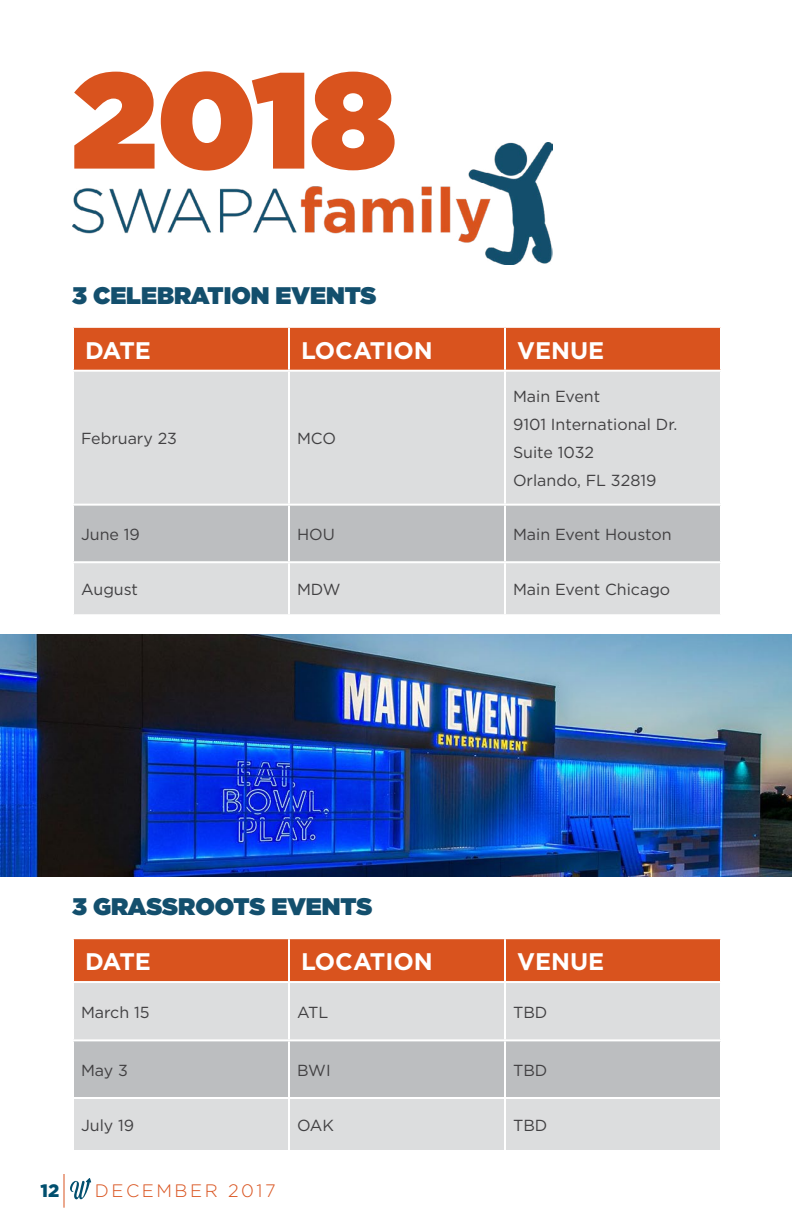
<style>
.page{position:relative;width:792px;height:1224px;background:#fff}
.page>*{position:absolute;margin:0;border:0;box-sizing:border-box;transform-origin:0 0}
.t1{font:900 24px "Gotham";color:#134f6d}
.t2{font:700 24px "Gotham";color:#fff}
.t3{font:300 18px "Gotham";letter-spacing:.14em;color:#d9531e}
.t4{font:900 18px "Gotham";color:#014f6e}
.t5{font:16px/28px "Gotham";color:#414042}
</style>
<div class="page">
<svg style="left:70px;top:1178px;width:21px;height:21px"></svg>
<hr style="left:64px;top:1174px;width:1px;height:34px;background:#d9531e">
<svg style="left:74px;top:71px;width:321px;height:72px"></svg>
<img style="left:72px;top:143px;width:480px;height:122px">
<div style="left:74px;top:328px;width:646px;height:42px;background:#d9531e"></div>
<div style="left:74px;top:372px;width:646px;height:242px;background:#dcddde"></div>
<div style="left:74px;top:506px;width:646px;height:55px;background:#bcbec0"></div>
<hr style="left:288px;top:328px;width:2px;height:42px;background:#fff">
<hr style="left:504px;top:328px;width:2px;height:42px;background:#fff">
<hr style="left:288px;top:372px;width:2px;height:132px;background:#fff">
<hr style="left:504px;top:372px;width:2px;height:132px;background:#fff">
<hr style="left:72px;top:504px;width:217px;height:2px;background:#fff">
<hr style="left:289px;top:504px;width:216px;height:2px;background:#fff">
<hr style="left:288px;top:506px;width:2px;height:55px;background:#fff">
<hr style="left:505px;top:504px;width:217px;height:2px;background:#fff">
<hr style="left:504px;top:506px;width:2px;height:55px;background:#fff">
<hr style="left:72px;top:561px;width:217px;height:2px;background:#fff">
<hr style="left:289px;top:561px;width:216px;height:2px;background:#fff">
<hr style="left:288px;top:563px;width:2px;height:51px;background:#fff">
<hr style="left:505px;top:561px;width:217px;height:2px;background:#fff">
<hr style="left:504px;top:563px;width:2px;height:51px;background:#fff">
<div style="left:74px;top:939px;width:646px;height:42px;background:#d9531e"></div>
<div style="left:74px;top:983px;width:646px;height:167px;background:#dcddde"></div>
<div style="left:74px;top:1041px;width:646px;height:56px;background:#bcbec0"></div>
<hr style="left:288px;top:939px;width:2px;height:42px;background:#fff">
<hr style="left:504px;top:939px;width:2px;height:42px;background:#fff">
<hr style="left:288px;top:983px;width:2px;height:56px;background:#fff">
<hr style="left:504px;top:983px;width:2px;height:56px;background:#fff">
<hr style="left:72px;top:1039px;width:217px;height:2px;background:#fff">
<hr style="left:289px;top:1039px;width:216px;height:2px;background:#fff">
<hr style="left:288px;top:1041px;width:2px;height:56px;background:#fff">
<hr style="left:505px;top:1039px;width:217px;height:2px;background:#fff">
<hr style="left:504px;top:1041px;width:2px;height:56px;background:#fff">
<hr style="left:72px;top:1097px;width:217px;height:2px;background:#fff">
<hr style="left:289px;top:1097px;width:216px;height:2px;background:#fff">
<hr style="left:288px;top:1099px;width:2px;height:51px;background:#fff">
<hr style="left:505px;top:1097px;width:217px;height:2px;background:#fff">
<hr style="left:504px;top:1099px;width:2px;height:51px;background:#fff">
<img style="left:0;top:634px;width:792px;height:242px">
<h1 class="t1" style="left:72px;top:282px;width:306px">3 CELEBRATION EVENTS</h1>
<h1 class="t2" style="left:85px;top:336px;width:67px">DATE</h1>
<h1 class="t2" style="left:301px;top:336px;width:133px">LOCATION</h1>
<h1 class="t2" style="left:517px;top:336px;width:89px">VENUE</h1>
<p class="t5" style="left:81px;top:424px;width:98px">February 23</p>
<p class="t5" style="left:297px;top:424px;width:40px">MCO</p>
<p class="t5" style="left:513px;top:382px;width:166px">Main Event<br>9101 International Dr.<br>Suite 1032<br>Orlando, FL 32819</p>
<p class="t5" style="left:81px;top:520px;width:60px">June 19</p>
<p class="t5" style="left:297px;top:520px;width:39px">HOU</p>
<p class="t5" style="left:513px;top:520px;width:160px">Main Event Houston</p>
<p class="t5" style="left:81px;top:575px;width:59px">August</p>
<p class="t5" style="left:297px;top:575px;width:45px">MDW</p>
<p class="t5" style="left:513px;top:575px;width:159px">Main Event Chicago</p>
<h1 class="t1" style="left:72px;top:893px;width:302px">3 GRASSROOTS EVENTS</h1>
<h1 class="t2" style="left:85px;top:948px;width:67px">DATE</h1>
<h1 class="t2" style="left:301px;top:948px;width:133px">LOCATION</h1>
<h1 class="t2" style="left:517px;top:948px;width:89px">VENUE</h1>
<p class="t5" style="left:81px;top:998px;width:70px">March 15</p>
<p class="t5" style="left:297px;top:998px;width:33px">ATL</p>
<p class="t5" style="left:513px;top:998px;width:36px">TBD</p>
<p class="t5" style="left:81px;top:1056px;width:48px">May 3</p>
<p class="t5" style="left:297px;top:1056px;width:35px">BWI</p>
<p class="t5" style="left:513px;top:1056px;width:36px">TBD</p>
<p class="t5" style="left:81px;top:1111px;width:55px">July 19</p>
<p class="t5" style="left:297px;top:1111px;width:39px">OAK</p>
<p class="t5" style="left:513px;top:1111px;width:36px">TBD</p>
<p class="t4" style="left:41px;top:1180px;width:20px">12</p>
<p class="t3" style="left:95px;top:1181px;width:182px">DECEMBER 2017</p>
</div>
